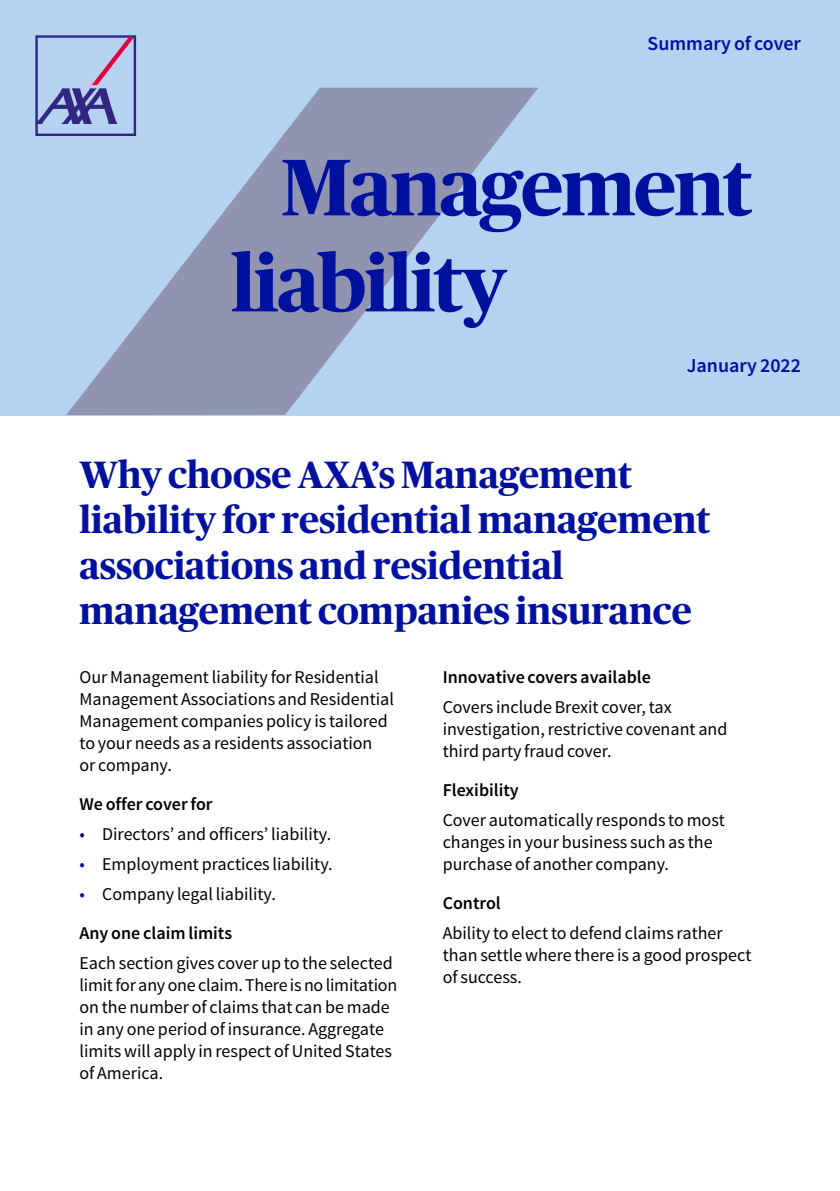
<style>
.page{position:relative;width:840px;height:1191px;background:#fff}
.page>*{position:absolute;margin:0;border:0;box-sizing:border-box;transform-origin:0 0}
.t1{font:700 80px/96px "Publico Headline";letter-spacing:-.02em;color:#00109f}
.t2{font:700 38px/45.6px "Publico Headline";color:#00109f}
.t3{font:600 19.8px "Source Sans Pro";color:#00109f}
.t4{font:18px/22px "Source Sans Pro";color:#000}
.t5{font:600 18px "Source Sans Pro";color:#000}
.s1{color:#00109f}
.s2{font-weight:600}
</style>
<div class="page">
<div style="left:0;top:0;width:839px;height:415px;background:#b5d2f0"></div>
<svg style="left:35px;top:35px;width:101px;height:101px"></svg>
<svg style="left:66px;top:88px;width:472px;height:327px"></svg>
<p class="t3" style="left:647px;top:31px;width:155px">Summary of cover</p>
<h1 class="t1" style="left:231px;top:135px;width:522px;text-indent:50px">Management liability</h1>
<p class="t3" style="left:686px;top:353px;width:116px">January 2022</p>
<h2 class="t2" style="left:79px;top:449px;width:632px">Why choose AXA’s Management liability for residential management associations and residential management companies insurance</h2>
<p class="t4" style="left:79px;top:666px;width:316px">Our Management liability for Residential Management Associations and Residential Management companies policy is tailored to your needs as a residents association<br>or company.</p>
<p class="t5" style="left:79px;top:792px;width:135px">We offer cover for</p>
<p class="t4" style="left:79px;top:823px;width:253px"><span class="s1">•</span> Directors’ and officers’ liability.</p>
<p class="t4" style="left:79px;top:853px;width:254px"><span class="s1">•</span> Employment practices liability.</p>
<p class="t4" style="left:79px;top:874px;width:198px;line-height:39px"><span class="s1">•</span> Company legal liability.<br><span class="s2">Any one claim limits</span></p>
<p class="t4" style="left:79px;top:952px;width:319px">Each section gives cover up to the selected limit for any one claim. There is no limitation on the number of claims that can be made in any one period of insurance. Aggregate limits will apply in respect of United States of America.</p>
<p class="t5" style="left:442px;top:665px;width:210px">Innovative covers available</p>
<p class="t4" style="left:442px;top:696px;width:286px">Covers include Brexit cover, tax investigation, restrictive covenant and third party fraud cover.</p>
<p class="t5" style="left:442px;top:778px;width:78px">Flexibility</p>
<p class="t4" style="left:442px;top:809px;width:284px">Cover automatically responds to most changes in your business such as the purchase of another company.</p>
<p class="t5" style="left:442px;top:891px;width:60px">Control</p>
<p class="t4" style="left:442px;top:922px;width:310px">Ability to elect to defend claims rather than settle where there is a good prospect of success.</p>
</div>
